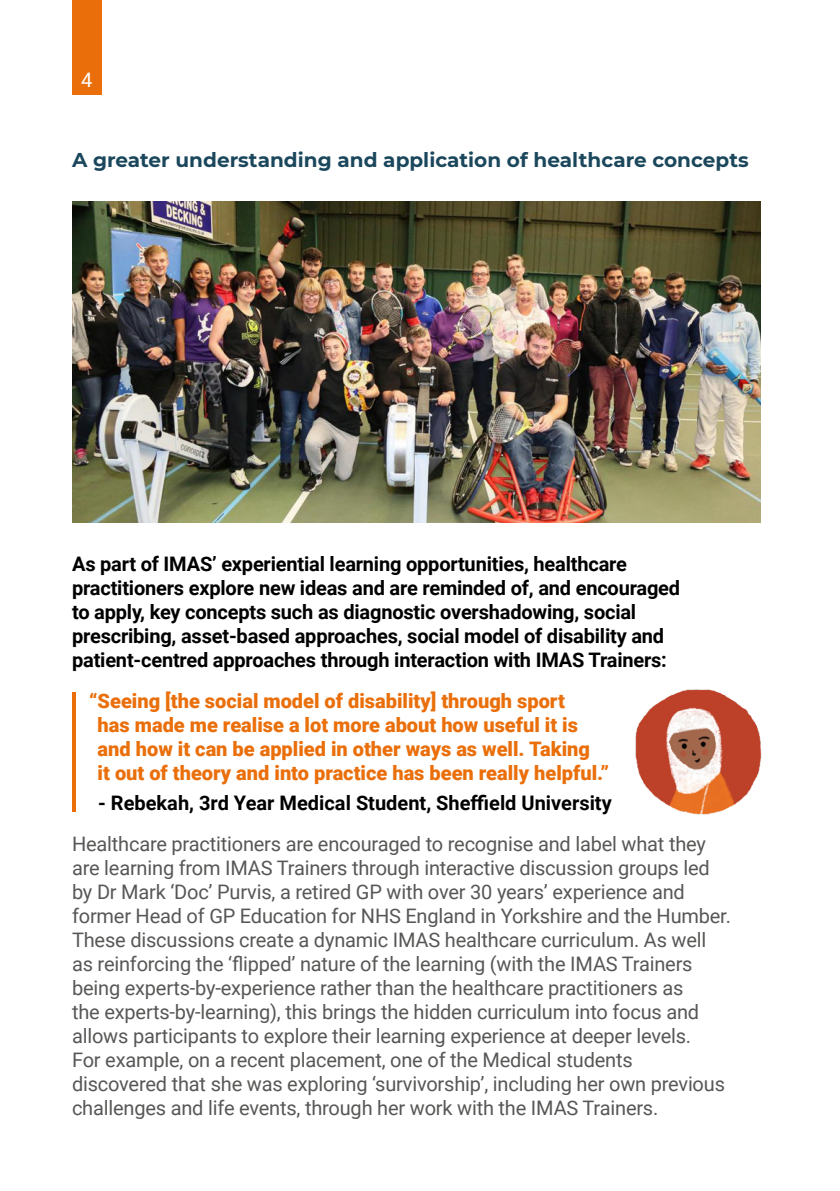
<style>
.page{position:relative;width:840px;height:1191px;background:#fff}
.page>*{position:absolute;margin:0;border:0;box-sizing:border-box;transform-origin:0 0}
.t1{font:20px/24px "Roboto";letter-spacing:-.01em;color:#575756}
.t2{font:700 20px/24px "Roboto";letter-spacing:-.01em;color:#000}
.t3{font:900 20px/24px "Roboto";color:#ea6f0a}
.t4{font:700 20px "Montserrat";color:#1b475c}
.t5{font:20px "Roboto";color:#fff}
</style>
<div class="page">
<hr style="left:72px;top:691px;width:4px;height:120px;background:#ea6f0a">
<div style="left:72px;top:0;width:29px;height:95px;background:#ea6f0a"></div>
<img style="left:72px;top:201px;width:688px;height:322px">
<img style="left:629px;top:682px;width:138px;height:137px;border-radius:69px">
<p class="t5" style="left:81px;top:66px;width:13px">4</p>
<p class="t4" style="left:72px;top:146px;width:677px">A greater understanding and application of healthcare concepts</p>
<p class="t2" style="left:72px;top:551px;width:609px">As part of IMAS’ experiential learning opportunities, healthcare practitioners explore new ideas and are reminded of, and encouraged to apply, key concepts such as diagnostic overshadowing, social prescribing, asset-based approaches, social model of disability and patient-centred approaches through interaction with IMAS Trainers:</p>
<p class="t3" style="left:98px;top:688px;width:512px;text-indent:-9px">“Seeing [the social model of disability] through sport<br>has made me realise a lot more about how useful it is and how it can be applied in other ways as well. Taking<br>it out of theory and into practice has been really helpful.”</p>
<p class="t2" style="left:98px;top:790px;width:515px">- Rebekah, 3rd Year Medical Student, Sheffield University</p>
<p class="t1" style="left:72px;top:831px;width:660px">Healthcare practitioners are encouraged to recognise and label what they are learning from IMAS Trainers through interactive discussion groups led by Dr Mark ‘Doc’ Purvis, a retired GP with over 30 years’ experience and former Head of GP Education for NHS England in Yorkshire and the Humber.<br>These discussions create a dynamic IMAS healthcare curriculum. As well as reinforcing the ‘flipped’ nature of the learning (with the IMAS Trainers being experts-by-experience rather than the healthcare practitioners as<br>the experts-by-learning), this brings the hidden curriculum into focus and allows participants to explore their learning experience at deeper levels.<br>For example, on a recent placement, one of the Medical students discovered that she was exploring ‘survivorship’, including her own previous challenges and life events, through her work with the IMAS Trainers.</p>
</div>
